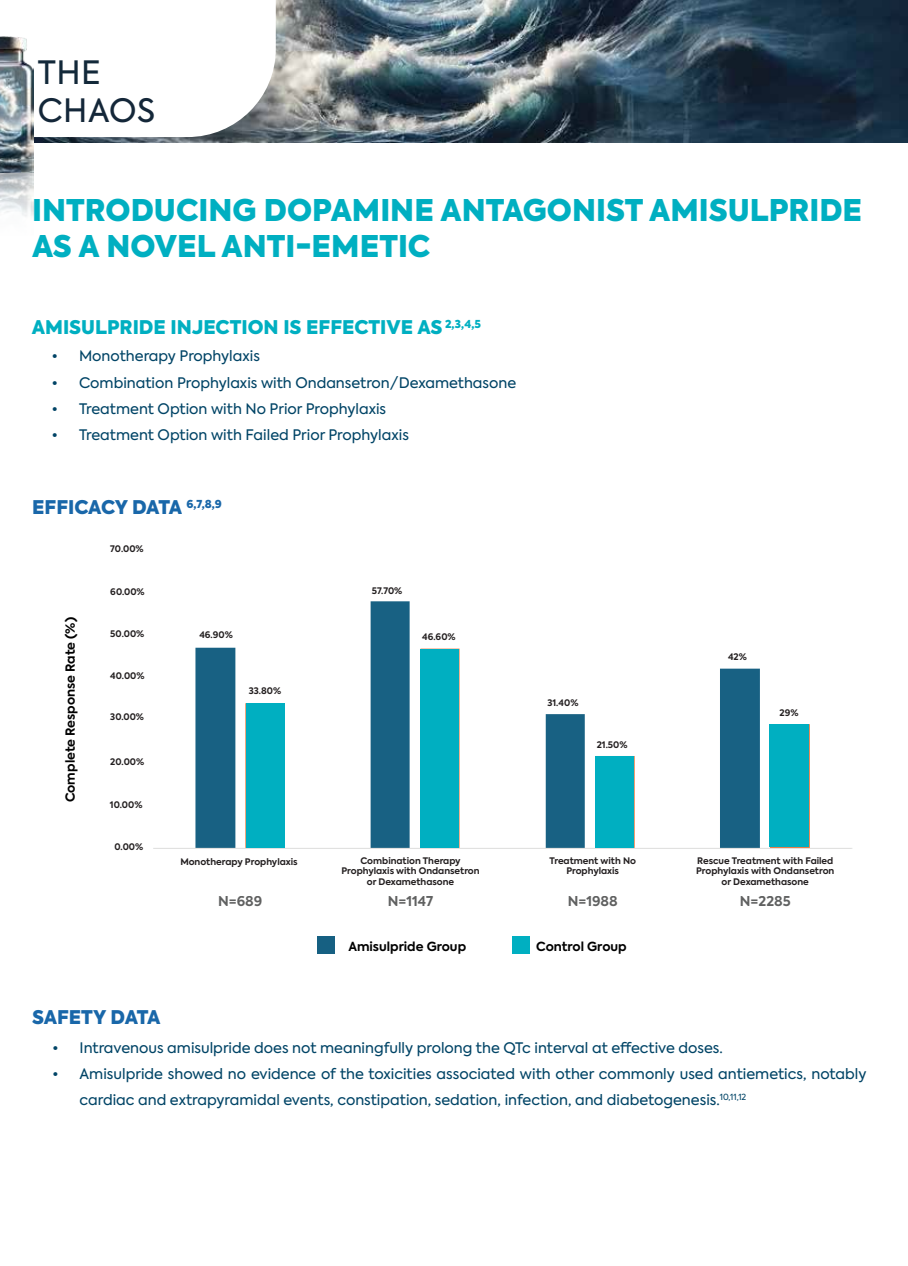
<style>
.page{position:relative;width:908px;height:1266px;background:#fff}
.page>*{position:absolute;margin:0;border:0;box-sizing:border-box;transform-origin:0 0}
.t1{font:31.95px "Axiforma";letter-spacing:.015em;color:#142739}
.t2{font:31.95px "Axiforma";color:#13293a}
.t3{font:900 29.7px/35.7px "Axiforma";color:#00afc1}
.t4{font:900 18.75px "Axiforma";color:#00afc1}
.t5{font:900 18.75px "Axiforma";letter-spacing:-.025em;color:#1967a9}
.t6{font:14.4px/26.4px "Axiforma";color:#014466}
.t7{font:700 13.5px "Axiforma";color:#606161}
.t8{font:700 12.45px "Axiforma";color:#010101}
.t9{font:700 9px/10.8px "Axiforma";color:#231f20;text-align:center}
</style>
<div class="page">
<img style="left:34px;top:0;width:873px;height:143px">
<div style="left:317px;top:936px;width:17px;height:17px;background:#166082"></div>
<div style="left:512px;top:936px;width:17px;height:17px;background:#00afc1"></div>
<svg style="left:34px;top:0;width:241px;height:137px"></svg>
<img style="left:0;top:172px;width:34px;height:45px">
<img style="left:0;top:36px;width:34px;height:136px">
<img style="left:153px;top:601px;width:700px;height:248px">
<div style="left:245px;top:703px;width:39px;height:144px;background:#00afc1"></div>
<div style="left:420px;top:649px;width:39px;height:198px;background:#00afc1"></div>
<div style="left:595px;top:756px;width:39px;height:91px;background:#00afc1"></div>
<div style="left:769px;top:724px;width:39px;height:123px;background:#00afc1"></div>
<div style="left:187px;top:626px;width:56px;height:19px;background:#fff"></div>
<div style="left:241px;top:680px;width:56px;height:19px;background:#fff"></div>
<div style="left:420px;top:630px;width:47px;height:13px;background:#fff"></div>
<div style="left:540px;top:696px;width:47px;height:14px;background:#fff"></div>
<div style="left:592px;top:738px;width:47px;height:13px;background:#fff"></div>
<div style="left:721px;top:649px;width:33px;height:13px;background:#fff"></div>
<div style="left:776px;top:705px;width:32px;height:14px;background:#fff"></div>
<h1 class="t2" style="left:38px;top:52px;width:64px">THE</h1>
<h1 class="t1" style="left:38px;top:90px;width:119px">CHAOS</h1>
<h2 class="t3" style="left:32px;top:193px;width:831px">INTRODUCING DOPAMINE ANTAGONIST AMISULPRIDE<br>AS A NOVEL ANTI-EMETIC</h2>
<h3 class="t4" style="left:32px;top:314px;width:450px">AMISULPRIDE INJECTION IS EFFECTIVE AS <sup>2,3,4,5</sup></h3>
<p class="t6" style="left:52px;top:343px;width:209px">• Monotherapy Prophylaxis</p>
<p class="t6" style="left:52px;top:369px;width:465px">• Combination Prophylaxis with Ondansetron/Dexamethasone</p>
<p class="t6" style="left:52px;top:396px;width:335px">• Treatment Option with No Prior Prophylaxis</p>
<p class="t6" style="left:52px;top:422px;width:358px">• Treatment Option with Failed Prior Prophylaxis</p>
<h3 class="t5" style="left:32px;top:494px;width:191px">EFFICACY DATA <sup>6,7,8,9</sup></h3>
<p class="t8" style="left:62px;top:802px;width:187px;rotate:-90deg">Complete Response Rate (%)</p>
<p class="t9" style="left:110px;top:543px;width:35px">70.00%</p>
<p class="t9" style="left:110px;top:586px;width:36px">60.00%</p>
<p class="t9" style="left:110px;top:628px;width:35px">50.00%</p>
<p class="t9" style="left:110px;top:670px;width:36px">40.00%</p>
<p class="t9" style="left:110px;top:711px;width:35px">30.00%</p>
<p class="t9" style="left:110px;top:756px;width:35px">20.00%</p>
<p class="t9" style="left:110px;top:799px;width:34px">10.00%</p>
<p class="t9" style="left:114px;top:842px;width:30px">0.00%</p>
<p class="t9" style="left:199px;top:629px;width:35px">46.90%</p>
<p class="t9" style="left:249px;top:685px;width:34px">33.80%</p>
<p class="t9" style="left:372px;top:585px;width:32px">57.70%</p>
<p class="t9" style="left:422px;top:631px;width:35px">46.60%</p>
<p class="t9" style="left:547px;top:697px;width:33px">31.40%</p>
<p class="t9" style="left:596px;top:739px;width:32px">21.50%</p>
<p class="t9" style="left:727px;top:651px;width:20px">42%</p>
<p class="t9" style="left:779px;top:707px;width:20px">29%</p>
<p class="t9" style="left:180px;top:856px;width:119px">Monotherapy Prophylaxis</p>
<p class="t9" style="left:341px;top:855px;width:140px">Combination Therapy<br>Prophylaxis with Ondansetron or Dexamethasone</p>
<p class="t9" style="left:549px;top:855px;width:88px">Treatment with No<br>Prophylaxis</p>
<p class="t9" style="left:695px;top:855px;width:140px">Rescue Treatment with Failed<br>Prophylaxis with Ondansetron or Dexamethasone</p>
<p class="t7" style="left:218px;top:892px;width:46px">N=689</p>
<p class="t7" style="left:387px;top:892px;width:47px">N=1147</p>
<p class="t7" style="left:567px;top:892px;width:51px">N=1988</p>
<p class="t7" style="left:739px;top:892px;width:52px">N=2285</p>
<p class="t8" style="left:348px;top:937px;width:119px">Amisulpride Group</p>
<p class="t8" style="left:536px;top:937px;width:92px">Control Group</p>
<h3 class="t5" style="left:32px;top:1003px;width:130px">SAFETY DATA</h3>
<p class="t6" style="left:52px;top:1034px;width:671px">• Intravenous amisulpride does not meaningfully prolong the QTc interval at effective doses.</p>
<p class="t6" style="left:79px;top:1060px;width:788px;text-indent:-27px">• Amisulpride showed no evidence of the toxicities associated with other commonly used antiemetics, notably cardiac and extrapyramidal events, constipation, sedation, infection, and diabetogenesis.<sup>10,11,12</sup></p>
</div>
